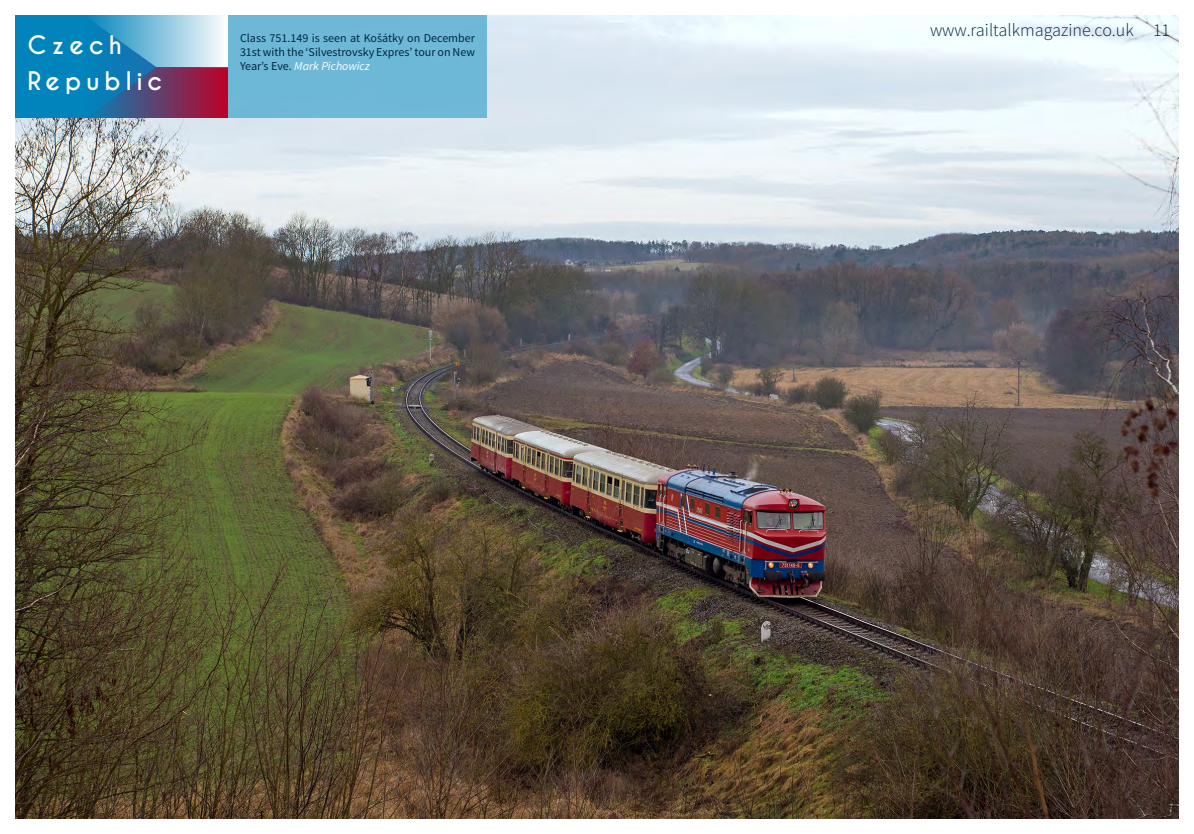
<style>
.page{position:relative;width:1194px;height:834px;background:#fff}
.page>*{position:absolute;margin:0;border:0;box-sizing:border-box;transform-origin:0 0}
.t1{font:700 24px/36px "Caviar Dreams";letter-spacing:.2em;color:#fff}
.t2{font:300 18px "Source Sans Pro";color:#002841}
.t3{font:12px/14.4px "Source Sans Pro";color:#002841;text-align:justify}
.s1{font-style:italic;color:#fff}
</style>
<div class="page">
<img style="left:15px;top:15px;width:1164px;height:804px">
<div style="left:228px;top:15px;width:260px;height:103px;background:#6eb8d7"></div>
<div style="left:15px;top:15px;width:213px;height:103px;background:#0084bb"></div>
<img style="left:91px;top:15px;width:136px;height:103px">
<h1 class="t1" style="left:28px;top:28px;width:136px">Czech<br>Republic</h1>
<p class="t3" style="left:240px;top:31px;width:237px">Class 751.149 is seen at Košátky on December 31st with the ‘Silvestrovsky Expres’ tour on New Year’s Eve. <span class="s1">Mark Pichowicz</span></p>
<h2 class="t2" style="left:930px;top:19px;width:242px">www.railtalkmagazine.co.uk 11</h2>
</div>
